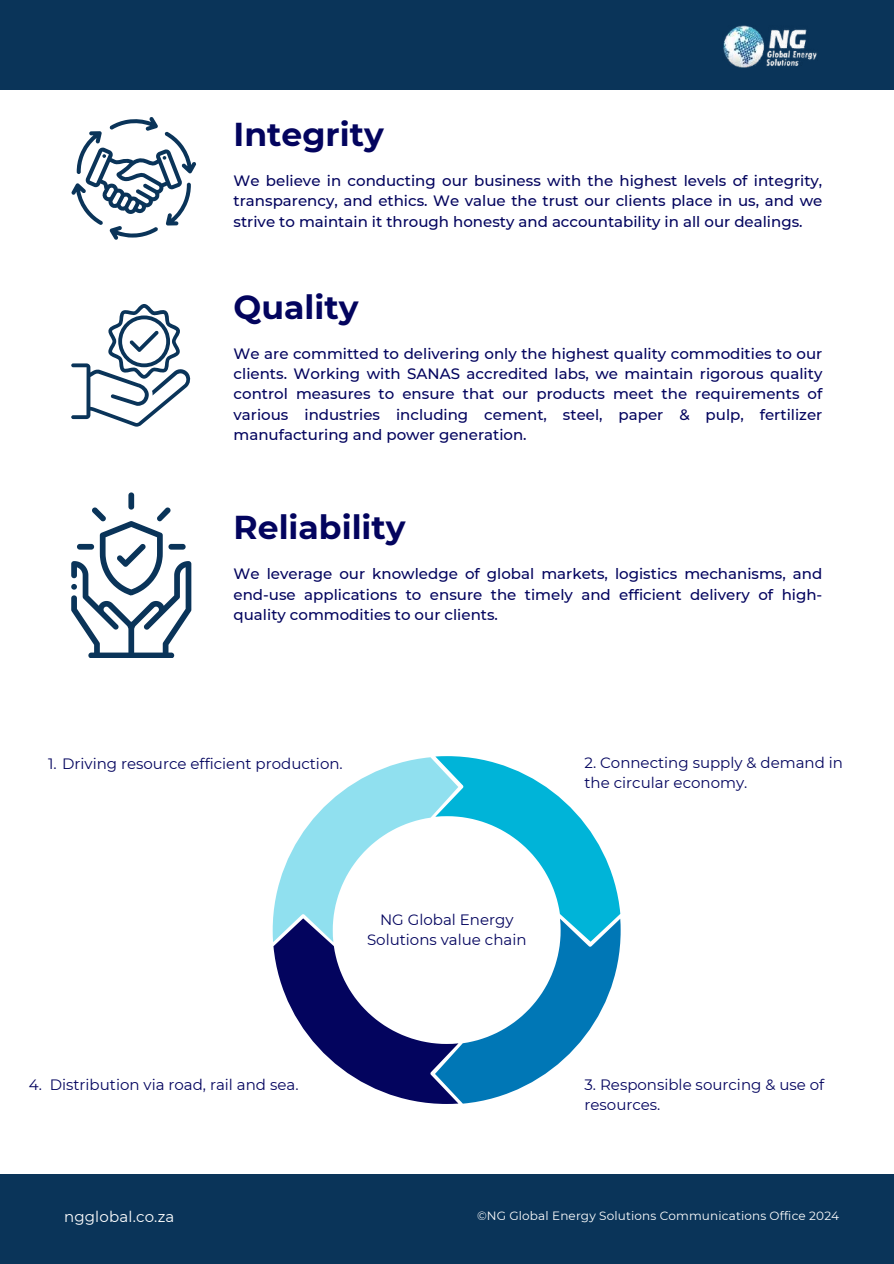
<style>
.page{position:relative;width:894px;height:1264px;background:#fff}
.page>*{position:absolute;margin:0;border:0;box-sizing:border-box;transform-origin:0 0}
.t1{font:700 33px "Montserrat";color:#03045e}
.t2{font:500 15px/20.2px "Montserrat";color:#03045e;text-align:justify}
.t3{font:15px/20.2px "Montserrat";color:#03045e}
.t4{font:15px "Montserrat";letter-spacing:.01em;color:#fff}
.t5{font:12px "Montserrat";letter-spacing:.01em;color:#fff}
</style>
<div class="page">
<div style="left:0;top:0;width:893px;height:89px;background:#0a3459"></div>
<div style="left:0;top:1174px;width:893px;height:89px;background:#0a3459"></div>
<img style="left:723px;top:26px;width:94px;height:41px">
<svg style="left:71px;top:492px;width:120px;height:166px"></svg>
<svg style="left:71px;top:304px;width:120px;height:122px"></svg>
<svg style="left:71px;top:117px;width:125px;height:122px"></svg>
<svg style="left:272px;top:756px;width:348px;height:347px"></svg>
<h1 class="t1" style="left:233px;top:114px;width:152px">Integrity</h1>
<p class="t2" style="left:233px;top:171px;width:590px">We believe in conducting our business with the highest levels of integrity, transparency, and ethics. We value the trust our clients place in us, and we strive to maintain it through honesty and accountability in all our dealings.</p>
<h1 class="t1" style="left:233px;top:287px;width:126px">Quality</h1>
<p class="t2" style="left:233px;top:343px;width:590px">We are committed to delivering only the highest quality commodities to our clients. Working with SANAS accredited labs, we maintain rigorous quality control measures to ensure that our products meet the requirements of various industries including cement, steel, paper &amp; pulp, fertilizer manufacturing and power generation.</p>
<h1 class="t1" style="left:233px;top:507px;width:173px">Reliability</h1>
<p class="t2" style="left:233px;top:564px;width:590px">We leverage our knowledge of global markets, logistics mechanisms, and end-use applications to ensure the timely and efficient delivery of high&shy;quality commodities to our clients.</p>
<p class="t3" style="left:48px;top:753px;width:296px">1. Driving resource efficient production.</p>
<p class="t3" style="left:584px;top:752px;width:260px">2. Connecting supply &amp; demand in the circular economy.</p>
<p class="t3" style="left:29px;top:1074px;width:271px">4. Distribution via road, rail and sea.</p>
<p class="t3" style="left:367px;top:909px;width:161px;text-align:center">NG Global Energy<br>Solutions value chain</p>
<p class="t3" style="left:584px;top:1074px;width:241px">3. Responsible sourcing &amp; use of resources.</p>
<p class="t4" style="left:64px;top:1207px;width:112px">ngglobal.co.za</p>
<p class="t5" style="left:477px;top:1208px;width:363px">©NG Global Energy Solutions Communications Office 2024</p>
</div>
